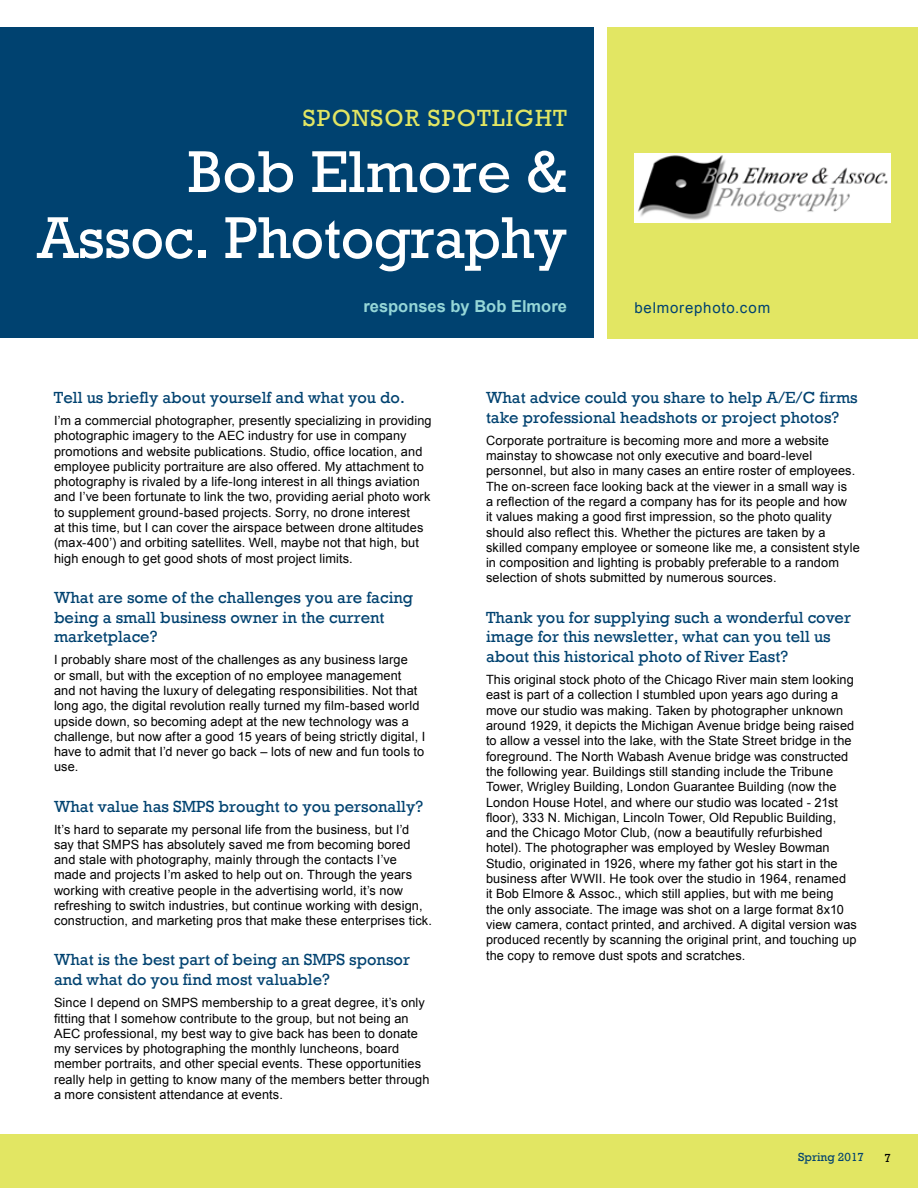
<style>
.page{position:relative;width:918px;height:1188px;background:#fff}
.page>*{position:absolute;margin:0;border:0;box-sizing:border-box;transform-origin:0 0}
.t1{font:60px/66px "Rockwell";letter-spacing:-.01em;color:#fff;text-align:right}
.t2{font:24px "Rockwell";letter-spacing:.05em;color:#e2e663}
.t3{font:16.5px/19.8px "Rockwell";color:#004270}
.t4{font:700 16.5px "Arial";color:#95d6d7}
.t5{font:15px "Arial";letter-spacing:.055em;color:#004270}
.t6{font:12.75px/15.3px "Arial";letter-spacing:.01em;color:#000}
.t7{font:12px "Rockwell";color:#004270}
.t8{font:12px "Rockwell";color:#000}
</style>
<div class="page">
<div style="left:0;top:1134px;width:918px;height:54px;background:#e2e663"></div>
<div style="left:608px;top:27px;width:310px;height:312px;background:#e2e663"></div>
<div style="left:0;top:27px;width:594px;height:311px;background:#004270"></div>
<img style="left:634px;top:153px;width:257px;height:69px">
<h2 class="t2" style="left:303px;top:104px;width:266px">SPONSOR SPOTLIGHT</h2>
<h1 class="t1" style="left:37px;top:140px;width:531px">Bob Elmore &amp;<br>Assoc. Photography</h1>
<p class="t4" style="left:363px;top:295px;width:205px">responses by Bob Elmore</p>
<p class="t5" style="left:634px;top:298px;width:137px">belmorephoto.com</p>
<p class="t3" style="left:54px;top:388px;width:352px">Tell us briefly about yourself and what you do.</p>
<p class="t6" style="left:54px;top:413px;width:379px">I’m a commercial photographer, presently specializing in providing photographic imagery to the AEC industry for use in company promotions and website publications. Studio, office location, and employee publicity portraiture are also offered. My attachment to photography is rivaled by a life-long interest in all things aviation and I’ve been fortunate to link the two, providing aerial photo work to supplement ground-based projects. Sorry, no drone interest<br>at this time, but I can cover the airspace between drone altitudes (max-400’) and orbiting satellites. Well, maybe not that high, but high enough to get good shots of most project limits.</p>
<p class="t3" style="left:54px;top:588px;width:361px">What are some of the challenges you are facing being a small business owner in the current marketplace?</p>
<p class="t6" style="left:54px;top:652px;width:373px">I probably share most of the challenges as any business large<br>or small, but with the exception of no employee management and not having the luxury of delegating responsibilities. Not that long ago, the digital revolution really turned my film-based world upside down, so becoming adept at the new technology was a challenge, but now after a good 15 years of being strictly digital, I have to admit that I’d never go back – lots of new and fun tools to use.</p>
<p class="t3" style="left:54px;top:796px;width:371px">What value has SMPS brought to you personally?</p>
<p class="t6" style="left:54px;top:822px;width:380px">It’s hard to separate my personal life from the business, but I’d say that SMPS has absolutely saved me from becoming bored and stale with photography, mainly through the contacts I’ve made and projects I’m asked to help out on. Through the years working with creative people in the advertising world, it’s now refreshing to switch industries, but continue working with design, construction, and marketing pros that make these enterprises tick.</p>
<p class="t3" style="left:54px;top:950px;width:357px">What is the best part of being an SMPS sponsor and what do you find most valuable?</p>
<p class="t6" style="left:54px;top:995px;width:377px">Since I depend on SMPS membership to a great degree, it’s only fitting that I somehow contribute to the group, but not being an AEC professional, my best way to give back has been to donate my services by photographing the monthly luncheons, board member portraits, and other special events. These opportunities really help in getting to know many of the members better through a more consistent attendance at events.</p>
<p class="t3" style="left:486px;top:388px;width:373px">What advice could you share to help A/E/C firms take professional headshots or project photos?</p>
<p class="t6" style="left:486px;top:433px;width:375px">Corporate portraiture is becoming more and more a website mainstay to showcase not only executive and board-level personnel, but also in many cases an entire roster of employees.<br>The on-screen face looking back at the viewer in a small way is<br>a reflection of the regard a company has for its people and how<br>it values making a good first impression, so the photo quality should also reflect this. Whether the pictures are taken by a skilled company employee or someone like me, a consistent style in composition and lighting is probably preferable to a random selection of shots submitted by numerous sources.</p>
<p class="t3" style="left:486px;top:607px;width:366px">Thank you for supplying such a wonderful cover image for this newsletter, what can you tell us about this historical photo of River East?</p>
<p class="t6" style="left:486px;top:672px;width:372px">This original stock photo of the Chicago River main stem looking east is part of a collection I stumbled upon years ago during a move our studio was making. Taken by photographer unknown around 1929, it depicts the Michigan Avenue bridge being raised to allow a vessel into the lake, with the State Street bridge in the foreground. The North Wabash Avenue bridge was constructed the following year. Buildings still standing include the Tribune Tower, Wrigley Building, London Guarantee Building (now the London House Hotel, and where our studio was located - 21st floor), 333 N. Michigan, Lincoln Tower, Old Republic Building, and the Chicago Motor Club, (now a beautifully refurbished hotel). The photographer was employed by Wesley Bowman Studio, originated in 1926, where my father got his start in the business after WWII. He took over the studio in 1964, renamed<br>it Bob Elmore &amp; Assoc., which still applies, but with me being<br>the only associate. The image was shot on a large format 8x10 view camera, contact printed, and archived. A digital version was produced recently by scanning the original print, and touching up the copy to remove dust spots and scratches.</p>
<p class="t7" style="left:798px;top:1150px;width:67px">Spring 2017</p>
<p class="t8" style="left:885px;top:1151px;width:8px">7</p>
</div>
